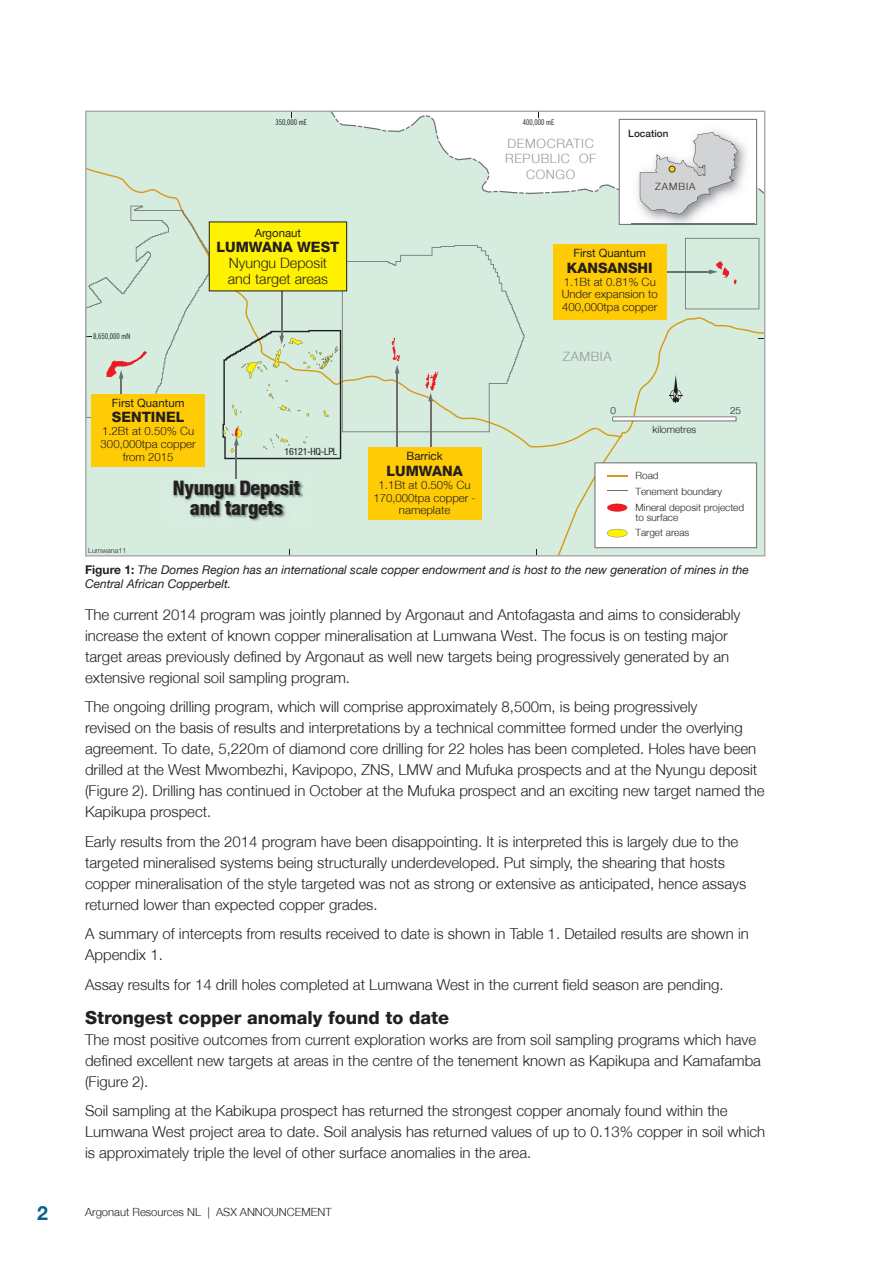
<style>
.page{position:relative;width:893px;height:1263px;background:#fff}
.page>*{position:absolute;margin:0;border:0;box-sizing:border-box;transform-origin:0 0}
.t1{font:800 condensed 19.95px/20px "Helvetica Neue";letter-spacing:-.01em;color:#231f20;text-align:center}
.t2{font:700 19.5px "Helvetica Neue";color:#096092}
.t3{font:800 18px "Helvetica Neue";color:#231f20}
.t4{font:300 15px/21px "Helvetica Neue";color:#231f20}
.t5{font:800 14.25px "Helvetica Neue";color:#231f20}
.t6{font:300 14.25px/15.8px "Helvetica Neue";color:#231f20}
.t7{font:300 12.9px/15.5px "Helvetica Neue";letter-spacing:.05em;color:#939598;text-align:center}
.t8{font:italic 12px/14.4px "Helvetica Neue";color:#231f20}
.t9{font:300 11.4px/12.9px "Helvetica Neue";color:#231f20;text-align:center}
.t10{font:11.4px "Helvetica Neue";color:#231f20}
.t11{font:300 11.25px "Helvetica Neue";color:#231f20}
.t12{font:300 10.05px/15.8px "Helvetica Neue";color:#231f20}
.t13{font:condensed 10.05px "Helvetica Neue";letter-spacing:-.025em;color:#231f20}
.t14{font:500 10.05px "Helvetica Neue";color:#231f20}
.t15{font:condensed 7.8px "News Gothic BT";color:#231f20}
.t16{font:300 7.2px "Helvetica Neue";color:#231f20}
.s1{font-weight:700;font-style:normal}
</style>
<div class="page">
<svg style="left:85px;top:111px;width:680px;height:445px;background:#dbe6c4"></svg>
<p class="t15" style="left:276px;top:118px;width:33px">350,000 mE</p>
<p class="t15" style="left:523px;top:118px;width:33px">400,000 mE</p>
<p class="t7" style="left:505px;top:135px;width:92px">DEMOCRATIC<br>REPUBLIC OF<br>CONGO</p>
<p class="t14" style="left:628px;top:127px;width:42px">Location</p>
<p class="t12" style="left:655px;top:178px;width:42px">ZAMBIA</p>
<p class="t15" style="left:93px;top:332px;width:39px">8,650,000 mN</p>
<p class="t10" style="left:255px;top:226px;width:48px">Argonaut</p>
<p class="t5" style="left:216px;top:239px;width:125px">LUMWANA WEST</p>
<p class="t6" style="left:228px;top:255px;width:102px">Nyungu Deposit and target areas</p>
<p class="t10" style="left:112px;top:396px;width:74px">First Quantum</p>
<p class="t5" style="left:112px;top:409px;width:74px">SENTINEL</p>
<p class="t9" style="left:101px;top:424px;width:97px">1.2Bt at 0.50% Cu<br>300,000tpa copper from 2015</p>
<p class="t13" style="left:285px;top:446px;width:54px">16121-HQ-LPL</p>
<p class="t16" style="left:88px;top:546px;width:40px">Lumwana11</p>
<h1 class="t1" style="left:173px;top:478px;width:129px">Nyungu Deposit and targets</h1>
<p class="t10" style="left:407px;top:449px;width:38px">Barrick</p>
<p class="t5" style="left:386px;top:462px;width:78px">LUMWANA</p>
<p class="t9" style="left:373px;top:478px;width:104px">1.1Bt at 0.50% Cu<br>170,000tpa copper - nameplate</p>
<p class="t10" style="left:573px;top:246px;width:74px">First Quantum</p>
<p class="t5" style="left:567px;top:259px;width:87px">KANSANSHI</p>
<p class="t9" style="left:562px;top:275px;width:98px;text-align:left">1.1Bt at 0.81% Cu<br>Under expansion to<br>400,000tpa copper</p>
<p class="t7" style="left:563px;top:348px;width:50px">ZAMBIA</p>
<p class="t12" style="left:610px;top:402px;width:7px">0</p>
<p class="t12" style="left:730px;top:402px;width:13px">25</p>
<p class="t12" style="left:652px;top:421px;width:45px">kilometres</p>
<p class="t12" style="left:635px;top:468px;width:110px">Road<br>Tenement boundary<br>Mineral deposit projected</p>
<p class="t12" style="left:635px;top:509px;width:55px">to surface<br>Target areas</p>
<p class="t8" style="left:85px;top:562px;width:665px"><span class="s1">Figure 1:</span> The Domes Region has an international scale copper endowment and is host to the new generation of mines in the<br>Central African Copperbelt.</p>
<p class="t4" style="left:85px;top:604px;width:657px">The current 2014 program was jointly planned by Argonaut and Antofagasta and aims to considerably increase the extent of known copper mineralisation at Lumwana West. The focus is on testing major target areas previously defined by Argonaut as well new targets being progressively generated by an extensive regional soil sampling program.</p>
<p class="t4" style="left:85px;top:696px;width:681px">The ongoing drilling program, which will comprise approximately 8,500m, is being progressively<br>revised on the basis of results and interpretations by a technical committee formed under the overlying agreement. To date, 5,220m of diamond core drilling for 22 holes has been completed. Holes have been drilled at the West Mwombezhi, Kavipopo, ZNS, LMW and Mufuka prospects and at the Nyungu deposit (Figure 2). Drilling has continued in October at the Mufuka prospect and an exciting new target named the Kapikupa prospect.</p>
<p class="t4" style="left:85px;top:831px;width:663px">Early results from the 2014 program have been disappointing. It is interpreted this is largely due to the targeted mineralised systems being structurally underdeveloped. Put simply, the shearing that hosts copper mineralisation of the style targeted was not as strong or extensive as anticipated, hence assays returned lower than expected copper grades.</p>
<p class="t4" style="left:85px;top:923px;width:665px">A summary of intercepts from results received to date is shown in Table 1. Detailed results are shown in<br>Appendix 1.</p>
<p class="t4" style="left:85px;top:974px;width:640px">Assay results for 14 drill holes completed at Lumwana West in the current field season are pending.</p>
<p class="t3" style="left:85px;top:1006px;width:366px">Strongest copper anomaly found to date</p>
<p class="t4" style="left:85px;top:1028px;width:677px">The most positive outcomes from current exploration works are from soil sampling programs which have defined excellent new targets at areas in the centre of the tenement known as Kapikupa and Kamafamba (Figure 2).</p>
<p class="t4" style="left:85px;top:1100px;width:682px">Soil sampling at the Kabikupa prospect has returned the strongest copper anomaly found within the<br>Lumwana West project area to date. Soil analysis has returned values of up to 0.13% copper in soil which is approximately triple the level of other surface anomalies in the area.</p>
<h2 class="t2" style="left:37px;top:1200px;width:12px">2</h2>
<p class="t11" style="left:85px;top:1205px;width:248px">Argonaut Resources NL | ASX ANNOUNCEMENT</p>
</div>
